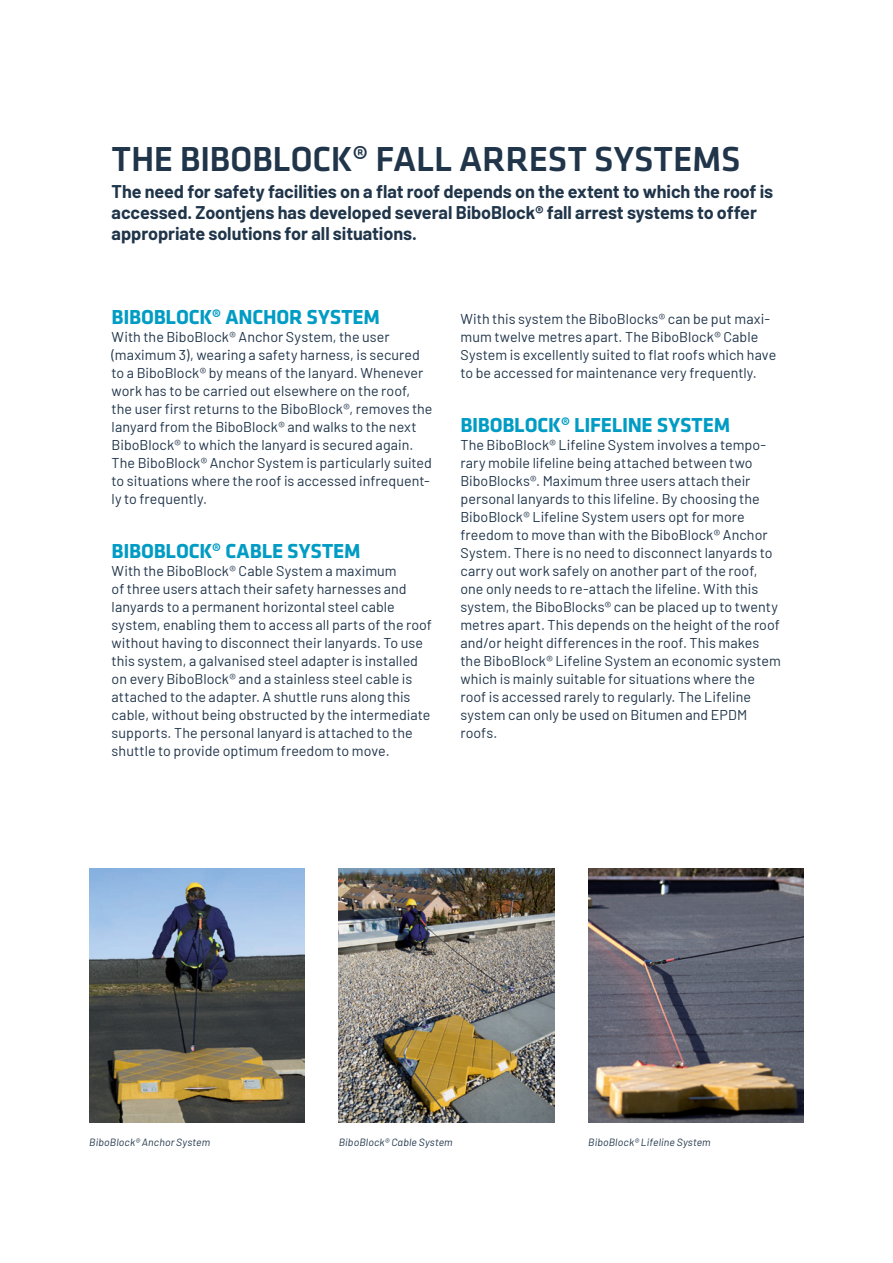
<style>
.page{position:relative;width:893px;height:1263px;background:#fff}
.page>*{position:absolute;margin:0;border:0;box-sizing:border-box;transform-origin:0 0}
.t1{font:500 36px "Klavika";letter-spacing:-.005em;color:#20354a}
.t2{font:700 21px "Klavika";letter-spacing:-.01em;color:#009cc4}
.t3{font:700 18px/21px "Barlow";letter-spacing:-.005em;color:#20354a}
.t4{font:14.25px/18px "Barlow";letter-spacing:.005em;color:#20354a}
.t5{font:italic 10.5px "Barlow";letter-spacing:.015em;color:#20354a}
</style>
<div class="page">
<img style="left:89px;top:869px;width:216px;height:254px">
<img style="left:588px;top:869px;width:216px;height:254px">
<img style="left:339px;top:869px;width:215px;height:254px">
<h1 class="t1" style="left:112px;top:139px;width:630px">THE BIBOBLOCK® FALL ARREST SYSTEMS</h1>
<p class="t3" style="left:112px;top:180px;width:663px">The need for safety facilities on a flat roof depends on the extent to which the roof is accessed. Zoontjens has developed several BiboBlock® fall arrest systems to offer appropriate solutions for all situations.</p>
<h2 class="t2" style="left:112px;top:306px;width:270px">BIBOBLOCK® ANCHOR SYSTEM</h2>
<p class="t4" style="left:112px;top:327px;width:322px">With the BiboBlock® Anchor System, the user (maximum 3), wearing a safety harness, is secured to a BiboBlock® by means of the lanyard. Whenever work has to be carried out elsewhere on the roof, the user first returns to the BiboBlock®, removes the lanyard from the BiboBlock® and walks to the next BiboBlock® to which the lanyard is secured again.<br>The BiboBlock® Anchor System is particularly suited to situations where the roof is accessed infrequent&shy;ly to frequently.</p>
<h2 class="t2" style="left:112px;top:540px;width:251px">BIBOBLOCK® CABLE SYSTEM</h2>
<p class="t4" style="left:112px;top:561px;width:322px">With the BiboBlock® Cable System a maximum<br>of three users attach their safety harnesses and lanyards to a permanent horizontal steel cable system, enabling them to access all parts of the roof without having to disconnect their lanyards. To use this system, a galvanised steel adapter is installed on every BiboBlock® and a stainless steel cable is attached to the adapter. A shuttle runs along this cable, without being obstructed by the intermediate supports. The personal lanyard is attached to the shuttle to provide optimum freedom to move.</p>
<p class="t4" style="left:460px;top:309px;width:317px">With this system the BiboBlocks® can be put maxi&shy;mum twelve metres apart. The BiboBlock® Cable System is excellently suited to flat roofs which have to be accessed for maintenance very frequently.</p>
<h2 class="t2" style="left:460px;top:414px;width:271px">BIBOBLOCK® LIFELINE SYSTEM</h2>
<p class="t4" style="left:460px;top:435px;width:322px">The BiboBlock® Lifeline System involves a tempo&shy;rary mobile lifeline being attached between two BiboBlocks®. Maximum three users attach their personal lanyards to this lifeline. By choosing the BiboBlock® Lifeline System users opt for more freedom to move than with the BiboBlock® Anchor System. There is no need to disconnect lanyards to carry out work safely on another part of the roof, one only needs to re-attach the lifeline. With this system, the BiboBlocks® can be placed up to twenty metres apart. This depends on the height of the roof and/or height differences in the roof. This makes the BiboBlock® Lifeline System an economic system which is mainly suitable for situations where the roof is accessed rarely to regularly. The Lifeline system can only be used on Bitumen and EPDM roofs.</p>
<p class="t5" style="left:89px;top:1134px;width:122px">BiboBlock® Anchor System</p>
<p class="t5" style="left:339px;top:1134px;width:115px">BiboBlock® Cable System</p>
<p class="t5" style="left:588px;top:1134px;width:124px">BiboBlock® Lifeline System</p>
</div>
